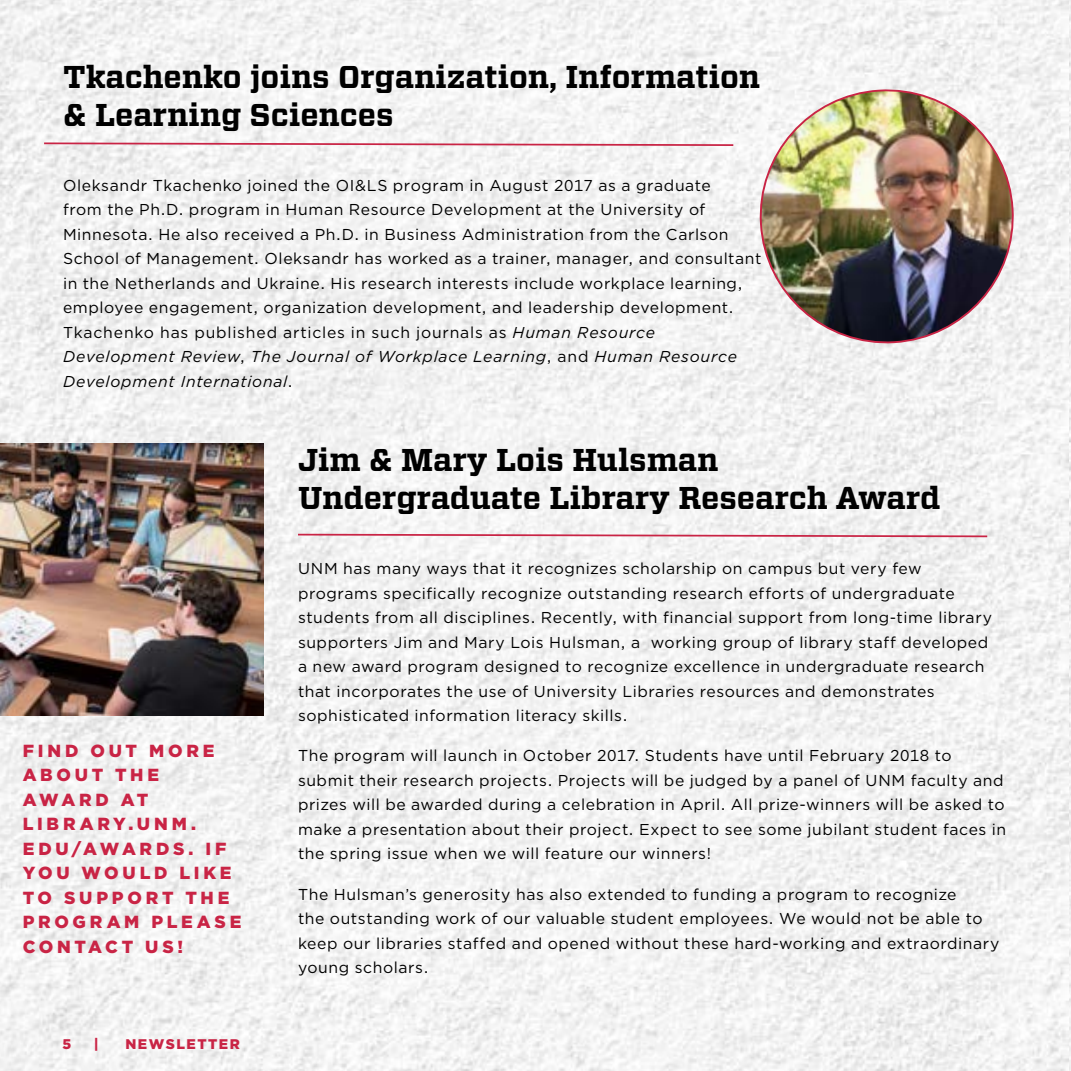
<style>
.page{position:relative;width:1071px;height:1071px;background:#fff}
.page>*{position:absolute;margin:0;border:0;box-sizing:border-box;transform-origin:0 0}
.t1{font:700 31.5px/37.8px "Vitesse";color:#000}
.t2{font:900 17.5px/24.5px "Gotham";letter-spacing:.215em;color:#c92445}
.t3{font:15.75px/24.5px "Gotham";letter-spacing:.035em;color:#000}
.t4{font:900 14px "Gotham";letter-spacing:.11em;color:#c92445}
.s1{font-style:italic}
</style>
<div class="page">
<img style="left:0;top:0;width:1071px;height:1071px">
<img style="left:751px;top:81px;width:271px;height:271px">
<img style="left:0;top:444px;width:263px;height:271px">
<svg style="left:42px;top:142px;width:693px;height:5px"></svg>
<svg style="left:296px;top:533px;width:693px;height:5px"></svg>
<h1 class="t1" style="left:63px;top:59px;width:699px">Tkachenko joins Organization, Information &amp; Learning Sciences</h1>
<p class="t3" style="left:63px;top:173px;width:700px">Oleksandr Tkachenko joined the OI&amp;LS program in August 2017 as a graduate<br>from the Ph.D. program in Human Resource Development at the University of Minnesota. He also received a Ph.D. in Business Administration from the Carlson School of Management. Oleksandr has worked as a trainer, manager, and consultant in the Netherlands and Ukraine. His research interests include workplace learning, employee engagement, organization development, and leadership development.<br>Tkachenko has published articles in such journals as <span class="s1">Human Resource Development Review</span>, <span class="s1">The Journal of Workplace Learning</span>, and <span class="s1">Human Resource Development International</span>.</p>
<p class="t2" style="left:23px;top:738px;width:220px">FIND OUT MORE<br>ABOUT THE<br>AWARD AT<br>LIBRARY.UNM.<br>EDU/AWARDS. IF<br>YOU WOULD LIKE<br>TO SUPPORT THE<br>PROGRAM PLEASE<br>CONTACT US!</p>
<p class="t4" style="left:62px;top:1034px;width:10px">5</p>
<p class="t4" style="left:94px;top:1034px;width:6px">|</p>
<p class="t4" style="left:125px;top:1034px;width:116px">NEWSLETTER</p>
<h1 class="t1" style="left:298px;top:442px;width:644px">Jim &amp; Mary Lois Hulsman<br>Undergraduate Library Research Award</h1>
<p class="t3" style="left:298px;top:556px;width:695px">UNM has many ways that it recognizes scholarship on campus but very few programs specifically recognize outstanding research efforts of undergraduate students from all disciplines. Recently, with financial support from long-time library supporters Jim and Mary Lois Hulsman, a working group of library staff developed a new award program designed to recognize excellence in undergraduate research that incorporates the use of University Libraries resources and demonstrates sophisticated information literacy skills.</p>
<p class="t3" style="left:298px;top:743px;width:710px">The program will launch in October 2017. Students have until February 2018 to submit their research projects. Projects will be judged by a panel of UNM faculty and prizes will be awarded during a celebration in April. All prize-winners will be asked to make a presentation about their project. Expect to see some jubilant student faces in the spring issue when we will feature our winners!</p>
<p class="t3" style="left:298px;top:881px;width:703px">The Hulsman’s generosity has also extended to funding a program to recognize<br>the outstanding work of our valuable student employees. We would not be able to keep our libraries staffed and opened without these hard-working and extraordinary young scholars.</p>
</div>
